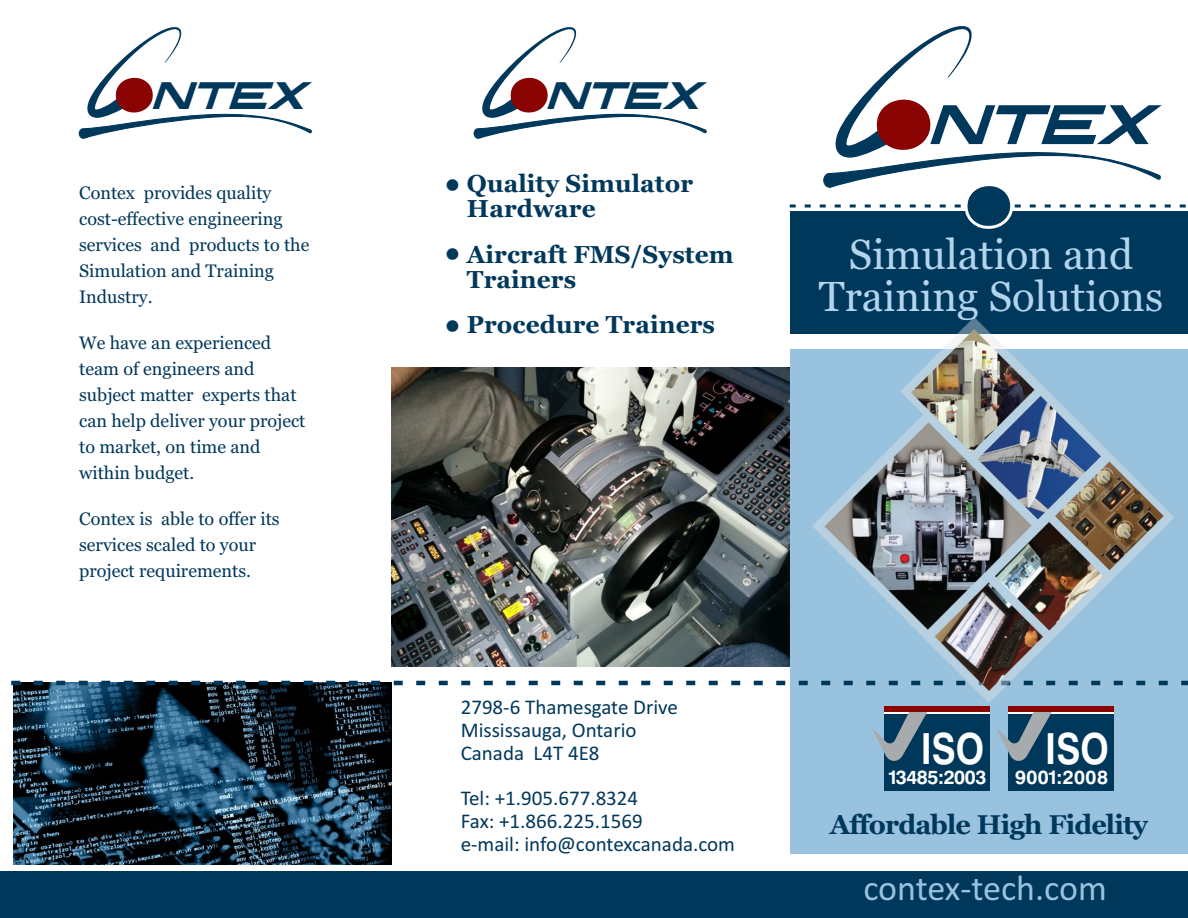
<style>
.page{position:relative;width:1188px;height:918px;background:#fff}
.page>*{position:absolute;margin:0;border:0;box-sizing:border-box;transform-origin:0 0}
.t1{font:italic 55.5px "Infinium Guardian";color:#00385c}
.t2{font:700 42.9px "Swiss 721 BT";color:#fff;scale:.84 1}
.t3{font:42px/42.3px "Georgia";color:#b3d4ed;text-align:center}
.t4{font:italic 38.25px "Infinium Guardian";color:#00385c}
.t5{font:36px "Calibri";letter-spacing:-.01em;color:#99c2de}
.t6{font:700 27px "Georgia";letter-spacing:-.035em;color:#00385c}
.t7{font:700 24.45px/24.8px "Georgia";letter-spacing:.005em;color:#00385c}
.t8{font:21px/23px "Calibri";color:#00385c}
.t9{font:700 19.2px "Swiss 721 BT";letter-spacing:-.02em;color:#fff}
.t10{font:700 19.2px "Swiss 721 BT";letter-spacing:.02em;color:#fff}
.t11{font:18px/26px "Georgia";color:#00385c}
.s1{font-family:"Tahoma"}
</style>
<div class="page">
<img style="left:13px;top:685px;width:378px;height:180px">
<img style="left:391px;top:368px;width:399px;height:298px">
<div style="left:790px;top:349px;width:398px;height:505px;background:#99c2de"></div>
<div style="left:884px;top:714px;width:105px;height:77px;background:#00385c"></div>
<div style="left:884px;top:706px;width:105px;height:6px;background:#8a0303"></div>
<svg style="left:872px;top:712px;width:55px;height:49px"></svg>
<div style="left:1008px;top:714px;width:106px;height:77px;background:#00385c"></div>
<div style="left:1008px;top:706px;width:106px;height:6px;background:#8a0303"></div>
<svg style="left:997px;top:712px;width:55px;height:49px"></svg>
<div style="left:0;top:871px;width:1188px;height:47px;background:#00385c"></div>
<svg style="left:473px;top:27px;width:234px;height:112px"></svg>
<svg style="left:78px;top:27px;width:234px;height:112px"></svg>
<div style="left:790px;top:211px;width:398px;height:123px;background:#00385c"></div>
<svg style="left:790px;top:26px;width:396px;height:203px"></svg>
<svg style="left:11px;top:681px;width:1177px;height:4px"></svg>
<img style="left:813px;top:318px;width:361px;height:384px">
<h3 class="t4" style="left:153px;top:82px;width:167px">NTEX</h3>
<h3 class="t4" style="left:548px;top:82px;width:167px">NTEX</h3>
<p class="t11" style="left:79px;top:181px;width:232px">Contex provides quality cost-effective engineering services and products to the<br>Simulation and Training<br>Industry.</p>
<p class="t11" style="left:79px;top:331px;width:228px">We have an experienced team of engineers and subject matter experts that can help deliver your project to market, on time and within budget.</p>
<p class="t11" style="left:79px;top:507px;width:202px">Contex is able to offer its services scaled to your project requirements.</p>
<h3 class="t7" style="left:467px;top:174px;width:228px;text-indent:-22px"><span class="s1">•</span> Quality Simulator<br>Hardware</h3>
<h3 class="t7" style="left:467px;top:244px;width:268px;text-indent:-22px"><span class="s1">•</span> Aircraft FMS/System<br>Trainers</h3>
<h3 class="t7" style="left:445px;top:314px;width:272px"><span class="s1">•</span> Procedure Trainers</h3>
<p class="t8" style="left:461px;top:697px;width:219px">2798-6 Thamesgate Drive<br>Mississauga, Ontario<br>Canada L4T 4E8</p>
<p class="t8" style="left:461px;top:789px;width:276px">Tel: +1.905.677.8324<br>Fax: +1.866.225.1569<br>e-mail: info@contexcanada.com</p>
<h1 class="t1" style="left:930px;top:105px;width:242px">NTEX</h1>
<h3 class="t3" style="left:819px;top:237px;width:346px">Simulation and<br>Training Solutions</h3>
<h2 class="t2" style="left:921px;top:732px;width:77px">ISO</h2>
<p class="t9" style="left:888px;top:769px;width:100px">13485:2003</p>
<h2 class="t2" style="left:1045px;top:732px;width:77px">ISO</h2>
<p class="t10" style="left:1015px;top:769px;width:94px">9001:2008</p>
<h3 class="t6" style="left:830px;top:813px;width:320px">Affordable High Fidelity</h3>
<h3 class="t5" style="left:863px;top:873px;width:245px">contex-tech.com</h3>
</div>
